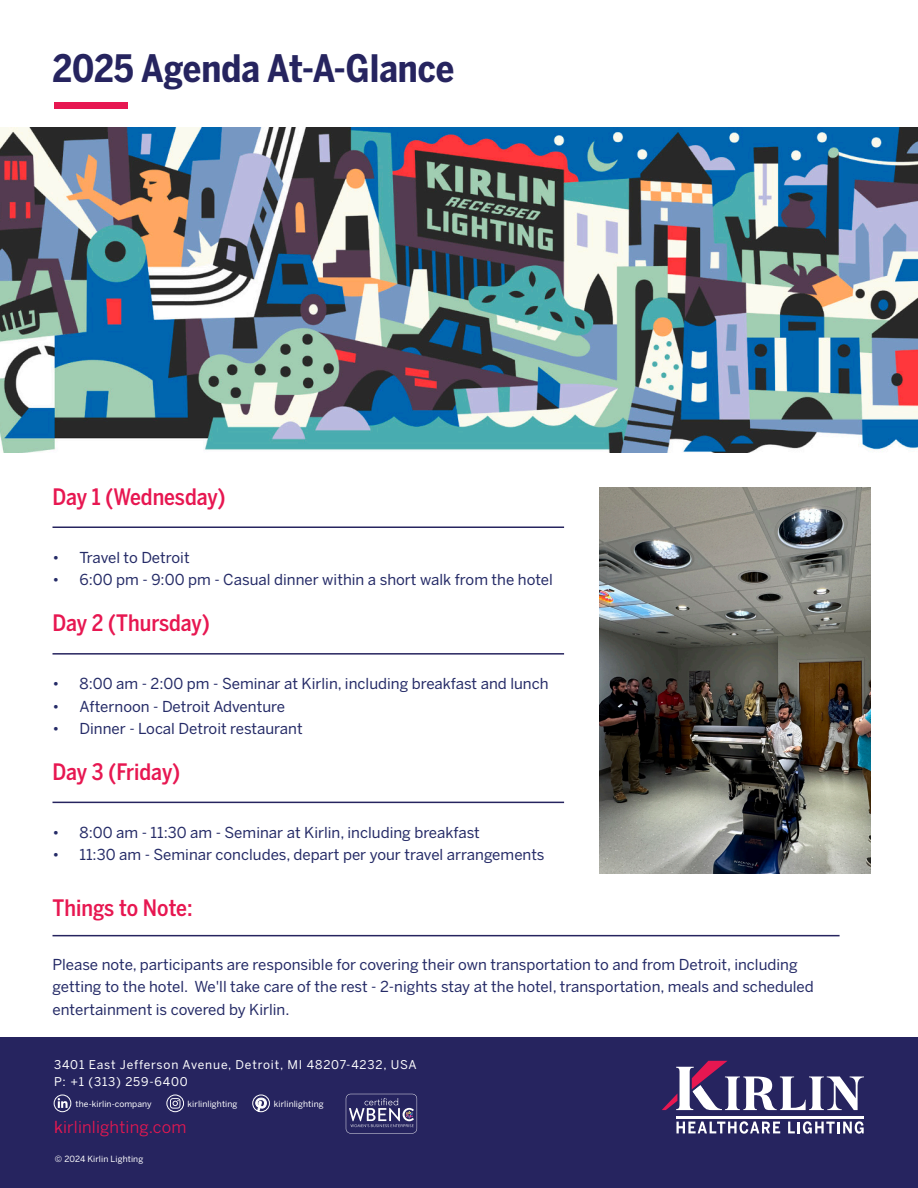
<style>
.page{position:relative;width:918px;height:1188px;background:#fff}
.page>*{position:absolute;margin:0;border:0;box-sizing:border-box;transform-origin:0 0}
.t1{font:700 37.5px "Benton Sans Condensed";color:#26245f}
.t2{font:500 22.5px "Benton Sans Condensed";letter-spacing:-.005em;color:#e71751}
.t3{font:16.5px "Benton Sans";letter-spacing:.01em;color:#e71751}
.t4{font:15px/22.5px "Benton Sans";color:#252b67}
.t5{font:12px/16.2px "Benton Sans";letter-spacing:.07em;color:#fff}
.t6{font:8.55px "Benton Sans";letter-spacing:.01em;color:#fff}
.s1{font-style:inherit}
</style>
<div class="page">
<div style="left:0;top:1037px;width:918px;height:151px;background:#26245f"></div>
<svg style="left:346px;top:1094px;width:71px;height:40px"></svg>
<svg style="left:167px;top:1095px;width:17px;height:17px"></svg>
<div style="left:167px;top:1095px;width:17px;height:17px;border:1px solid #fff;border-radius:50%"></div>
<svg style="left:170px;top:1098px;width:10px;height:11px"></svg>
<svg style="left:252px;top:1095px;width:18px;height:17px"></svg>
<svg style="left:54px;top:1095px;width:17px;height:17px"></svg>
<div style="left:54px;top:1095px;width:17px;height:17px;border:1px solid #fff;border-radius:50%"></div>
<svg style="left:58px;top:1098px;width:10px;height:10px"></svg>
<svg style="left:677px;top:1121px;width:103px;height:13px"></svg>
<svg style="left:788px;top:1121px;width:76px;height:13px"></svg>
<hr style="left:676px;top:1116px;width:188px;height:2px;background:#fff">
<svg style="left:662px;top:1061px;width:202px;height:49px"></svg>
<div style="left:54px;top:102px;width:73px;height:7px;background:#e71751"></div>
<hr style="left:52px;top:526px;width:512px;height:2px;background:#26245f">
<img style="left:0;top:127px;width:918px;height:326px">
<hr style="left:52px;top:653px;width:512px;height:2px;background:#26245f">
<hr style="left:52px;top:802px;width:512px;height:1px;background:#26245f">
<hr style="left:52px;top:935px;width:788px;height:1px;background:#26245f">
<img style="left:599px;top:487px;width:271px;height:387px">
<p class="t1" style="left:52px;top:45px;width:403px">2025 Agenda At-A-Glance</p>
<p class="t2" style="left:52px;top:483px;width:175px">Day 1 (Wednesday)</p>
<p class="t4" style="left:52px;top:546px;width:139px">• Travel to Detroit</p>
<p class="t4" style="left:52px;top:569px;width:502px">• 6:00 pm - 9:00 pm - Casual dinner within a short walk from the hotel</p>
<p class="t2" style="left:52px;top:609px;width:159px">Day 2 (Thursday)</p>
<p class="t4" style="left:52px;top:673px;width:498px">• 8:00 am - 2:00 pm - Seminar at Kirlin, including breakfast and lunch</p>
<p class="t4" style="left:52px;top:695px;width:234px">• Afternoon - Detroit Adventure</p>
<p class="t4" style="left:52px;top:718px;width:252px">• Dinner - Local Detroit restaurant</p>
<p class="t2" style="left:52px;top:758px;width:129px">Day 3 (Friday)</p>
<p class="t4" style="left:52px;top:821px;width:429px">• 8:00 am - 11:30 am - Seminar at Kirlin, including breakfast</p>
<p class="t4" style="left:52px;top:844px;width:494px">• 11:30 am - Seminar concludes, depart per your travel arrangements</p>
<p class="t2" style="left:52px;top:894px;width:142px">Things to Note:</p>
<p class="t4" style="left:52px;top:953px;width:763px">Please note, participants are responsible for covering their own transportation to and from Detroit, including getting to the hotel. We'll take care of the rest - 2-nights stay at the hotel, transportation, meals and scheduled entertainment is covered by Kirlin.</p>
<p class="t5" style="left:54px;top:1057px;width:364px">3401 East Jefferson Avenue, Detroit, MI 48207-4232, USA<br>P: +1 (313) 259-6400</p>
<p class="t3" style="left:54px;top:1118px;width:134px"><span class="s1">k</span>irlinlighting.com</p>
<p class="t6" style="left:76px;top:1098px;width:78px">the-kirlin-company</p>
<p class="t6" style="left:188px;top:1098px;width:51px">kirlinlighting</p>
<p class="t6" style="left:274px;top:1098px;width:51px">kirlinlighting</p>
<p class="t6" style="left:55px;top:1154px;width:90px">© 2024 Kirlin Lighting</p>
</div>
